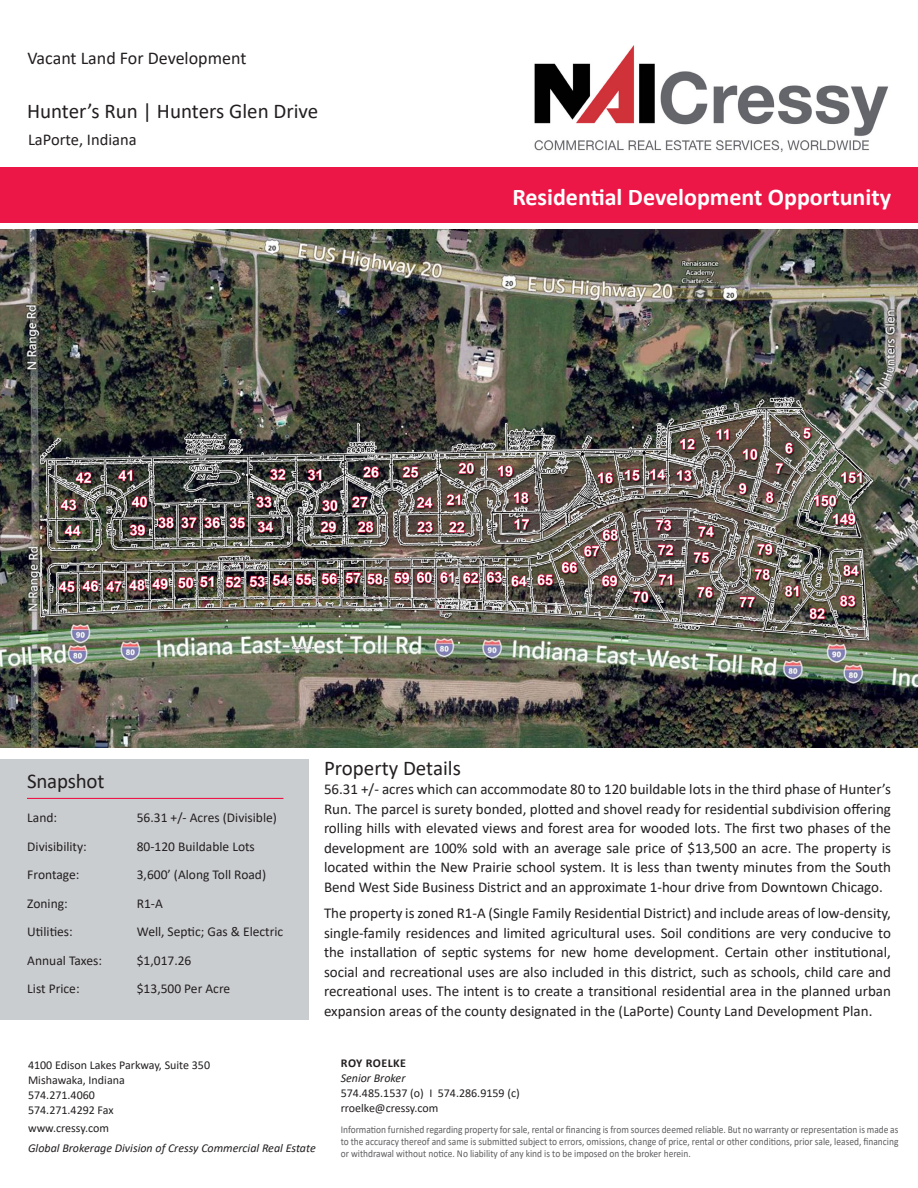
<style>
.page{position:relative;width:918px;height:1188px;background:#fff}
.page>*{position:absolute;margin:0;border:0;box-sizing:border-box;transform-origin:0 0}
.t1{font:700 24px "Calibri";color:#fff}
.t2{font:21px "Calibri";color:#231f20}
.t3{font:18px "Calibri";color:#231f20}
.t4{font:16.5px "Calibri";color:#231f20}
.body{font:15px/19.5px "Calibri";color:#231f20;text-align:justify}
.snapshot_data{font:13.5px "Calibri";color:#231f20}
.t5{font:12px/15px "Calibri";color:#231f20}
.t6{font:italic 12px "Calibri";color:#231f20}
.t7{font:700 12px "Calibri";letter-spacing:.04em;color:#231f20}
.t8{font:10.5px/12px "Calibri";color:#5f5f62;text-align:justify;scale:.9 1}
</style>
<div class="page">
<div style="left:0;top:759px;width:309px;height:261px;background:#cacdd0"></div>
<hr style="left:27px;top:798px;width:257px;height:1px;background:#ed1747">
<img style="left:0;top:229px;width:918px;height:518px">
<div style="left:0;top:168px;width:918px;height:55px;background:#ed1747"></div>
<img style="left:534px;top:45px;width:355px;height:107px">
<p class="t3" style="left:27px;top:46px;width:220px">Vacant Land For Development</p>
<h2 class="t2" style="left:27px;top:97px;width:293px">Hunter’s Run | Hunters Glen Drive</h2>
<p class="t4" style="left:28px;top:128px;width:110px">LaPorte, Indiana</p>
<p class="t1" style="left:512px;top:180px;width:380px">Residential Development Opportunity</p>
<p class="t2" style="left:27px;top:767px;width:79px">Snapshot</p>
<p class="snapshot_data" style="left:27px;top:808px;width:31px">Land:</p>
<p class="snapshot_data" style="left:137px;top:808px;width:142px">56.31 +/- Acres (Divisible)</p>
<p class="snapshot_data" style="left:27px;top:837px;width:61px">Divisibility:</p>
<p class="snapshot_data" style="left:137px;top:837px;width:120px">80-120 Buildable Lots</p>
<p class="snapshot_data" style="left:27px;top:865px;width:54px">Frontage:</p>
<p class="snapshot_data" style="left:137px;top:865px;width:131px">3,600’ (Along Toll Road)</p>
<p class="snapshot_data" style="left:27px;top:894px;width:42px">Zoning:</p>
<p class="snapshot_data" style="left:137px;top:894px;width:28px">R1-A</p>
<p class="snapshot_data" style="left:27px;top:922px;width:47px">Utilities:</p>
<p class="snapshot_data" style="left:137px;top:922px;width:148px">Well, Septic; Gas &amp; Electric</p>
<p class="snapshot_data" style="left:27px;top:951px;width:76px">Annual Taxes:</p>
<p class="snapshot_data" style="left:137px;top:951px;width:56px">$1,017.26</p>
<p class="snapshot_data" style="left:27px;top:979px;width:54px">List Price:</p>
<p class="snapshot_data" style="left:137px;top:979px;width:95px">$13,500 Per Acre</p>
<p class="t2" style="left:324px;top:753px;width:138px">Property Details</p>
<p class="body" style="left:324px;top:779px;width:569px">56.31 +/- acres which can accommodate 80 to 120 buildable lots in the third phase of Hunter’s Run. The parcel is surety bonded, plotted and shovel ready for residential subdivision offering rolling hills with elevated views and forest area for wooded lots. The first two phases of the development are 100% sold with an average sale price of $13,500 an acre. The property is located within the New Prairie school system. It is less than twenty minutes from the South Bend West Side Business District and an approximate 1-hour drive from Downtown Chicago.</p>
<p class="body" style="left:324px;top:903px;width:569px">The property is zoned R1-A (Single Family Residential District) and include areas of low-density, single-family residences and limited agricultural uses. Soil conditions are very conducive to the installation of septic systems for new home development. Certain other institutional, social and recreational uses are also included in this district, such as schools, child care and recreational uses. The intent is to create a transitional residential area in the planned urban expansion areas of the county designated in the (LaPorte) County Land Development Plan.</p>
<p class="t5" style="left:28px;top:1057px;width:184px">4100 Edison Lakes Parkway, Suite 350<br>Mishawaka, Indiana<br>574.271.4060<br>574.271.4292 Fax</p>
<p class="t5" style="left:28px;top:1120px;width:82px">www.cressy.com</p>
<p class="t6" style="left:28px;top:1140px;width:289px">Global Brokerage Division of Cressy Commercial Real Estate</p>
<p class="t7" style="left:341px;top:1055px;width:67px">ROY ROELKE</p>
<p class="t6" style="left:341px;top:1070px;width:66px">Senior Broker</p>
<p class="t5" style="left:341px;top:1086px;width:181px">574.485.1537 (o) I 574.286.9159 (c) rroelke@cressy.com</p>
<p class="t8" style="left:341px;top:1123px;width:621px">Information furnished regarding property for sale, rental or financing is from sources deemed reliable. But no warranty or representation is made as to the accuracy thereof and same is submitted subject to errors, omissions, change of price, rental or other conditions, prior sale, leased, financing or withdrawal without notice. No liability of any kind is to be imposed on the broker herein.</p>
</div>
